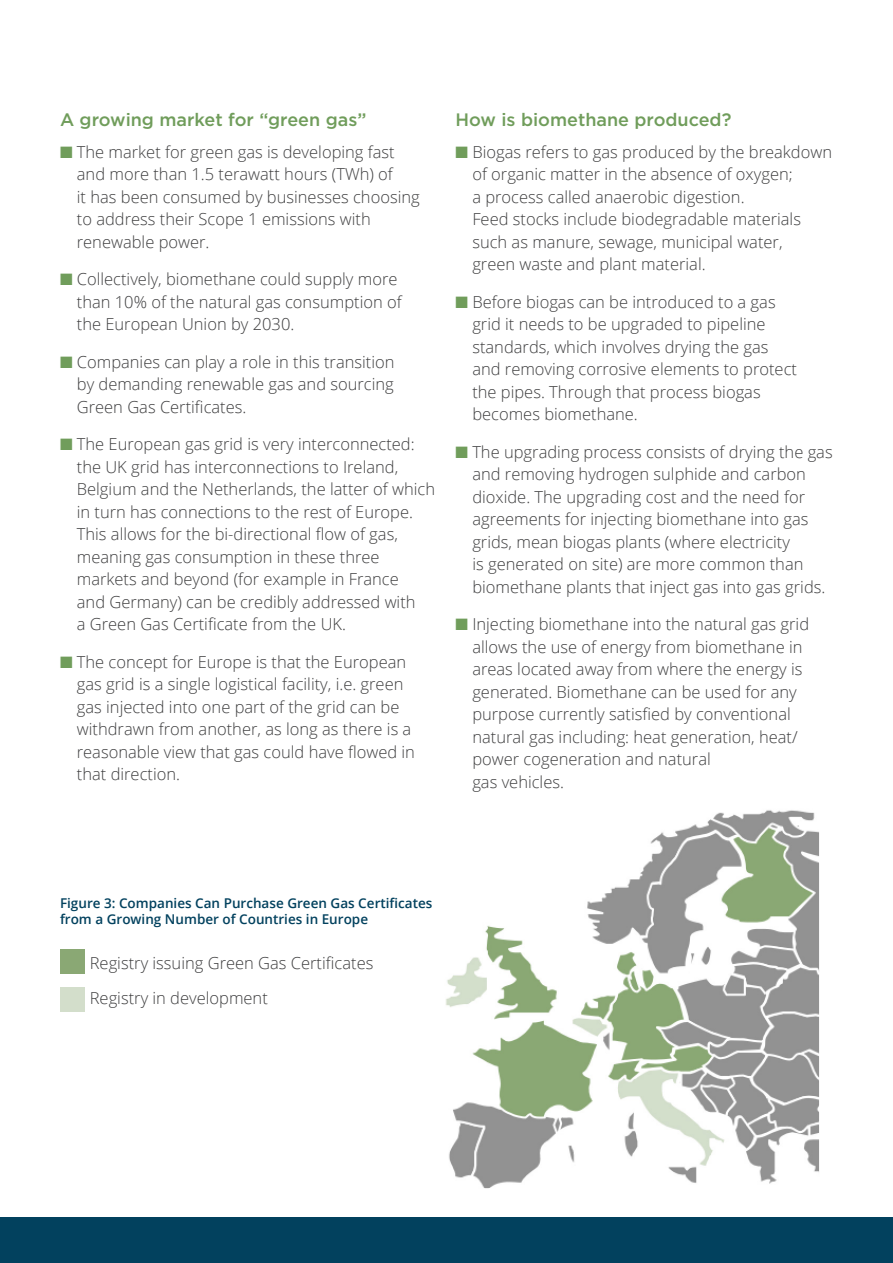
<style>
.page{position:relative;width:893px;height:1263px;background:#fff}
.page>*{position:absolute;margin:0;border:0;box-sizing:border-box;transform-origin:0 0}
.t1{font:500 18px "Gotham";color:#709d5b}
.t2{font:300 16.5px/22.5px "Open Sans";color:#3e3e3f}
.t3{font:600 13.5px/16.2px "Open Sans";color:#02415e}
.s1{color:#709d5b}
</style>
<div class="page">
<img style="left:446px;top:810px;width:373px;height:378px">
<div style="left:0;top:1218px;width:893px;height:45px;background:#02415e"></div>
<div style="left:60px;top:950px;width:24px;height:24px;background:#8aa874"></div>
<div style="left:60px;top:987px;width:24px;height:24px;background:#d3decb"></div>
<p class="t1" style="left:60px;top:110px;width:308px">A growing market for “green gas”</p>
<p class="t2" style="left:77px;top:140px;width:344px;text-indent:-17px"><span class="s1">■</span> The market for green gas is developing fast and more than 1.5 terawatt hours (TWh) of<br>it has been consumed by businesses choosing to address their Scope 1 emissions with renewable power.</p>
<p class="t2" style="left:77px;top:267px;width:326px;text-indent:-17px"><span class="s1">■</span> Collectively, biomethane could supply more than 10% of the natural gas consumption of the European Union by 2030.</p>
<p class="t2" style="left:77px;top:350px;width:319px;text-align:justify;text-indent:-17px"><span class="s1">■</span> Companies can play a role in this transition by demanding renewable gas and sourcing Green Gas Certificates.</p>
<p class="t2" style="left:77px;top:432px;width:360px;text-indent:-17px"><span class="s1">■</span> The European gas grid is very interconnected: the UK grid has interconnections to Ireland, Belgium and the Netherlands, the latter of which in turn has connections to the rest of Europe.<br>This allows for the bi-directional flow of gas, meaning gas consumption in these three markets and beyond (for example in France<br>and Germany) can be credibly addressed with<br>a Green Gas Certificate from the UK.</p>
<p class="t2" style="left:77px;top:650px;width:340px;text-indent:-17px"><span class="s1">■</span> The concept for Europe is that the European gas grid is a single logistical facility, i.e. green gas injected into one part of the grid can be withdrawn from another, as long as there is a reasonable view that gas could have flowed in that direction.</p>
<p class="t1" style="left:455px;top:110px;width:277px">How is biomethane produced?</p>
<p class="t2" style="left:472px;top:140px;width:361px;text-indent:-17px"><span class="s1">■</span> Biogas refers to gas produced by the breakdown of organic matter in the absence of oxygen;<br>a process called anaerobic digestion.<br>Feed stocks include biodegradable materials such as manure, sewage, municipal water,<br>green waste and plant material.</p>
<p class="t2" style="left:472px;top:290px;width:326px;text-indent:-17px"><span class="s1">■</span> Before biogas can be introduced to a gas grid it needs to be upgraded to pipeline standards, which involves drying the gas and removing corrosive elements to protect the pipes. Through that process biogas becomes biomethane.</p>
<p class="t2" style="left:472px;top:440px;width:362px;text-indent:-17px"><span class="s1">■</span> The upgrading process consists of drying the gas and removing hydrogen sulphide and carbon dioxide. The upgrading cost and the need for agreements for injecting biomethane into gas grids, mean biogas plants (where electricity<br>is generated on site) are more common than biomethane plants that inject gas into gas grids.</p>
<p class="t2" style="left:472px;top:612px;width:338px;text-indent:-17px"><span class="s1">■</span> Injecting biomethane into the natural gas grid allows the use of energy from biomethane in areas located away from where the energy is generated. Biomethane can be used for any purpose currently satisfied by conventional natural gas including: heat generation, heat/ power cogeneration and natural<br>gas vehicles.</p>
<p class="t3" style="left:60px;top:895px;width:374px">Figure 3: Companies Can Purchase Green Gas Certificates from a Growing Number of Countries in Europe</p>
<p class="t2" style="left:90px;top:951px;width:285px">Registry issuing Green Gas Certificates</p>
<p class="t2" style="left:90px;top:987px;width:180px">Registry in development</p>
</div>
